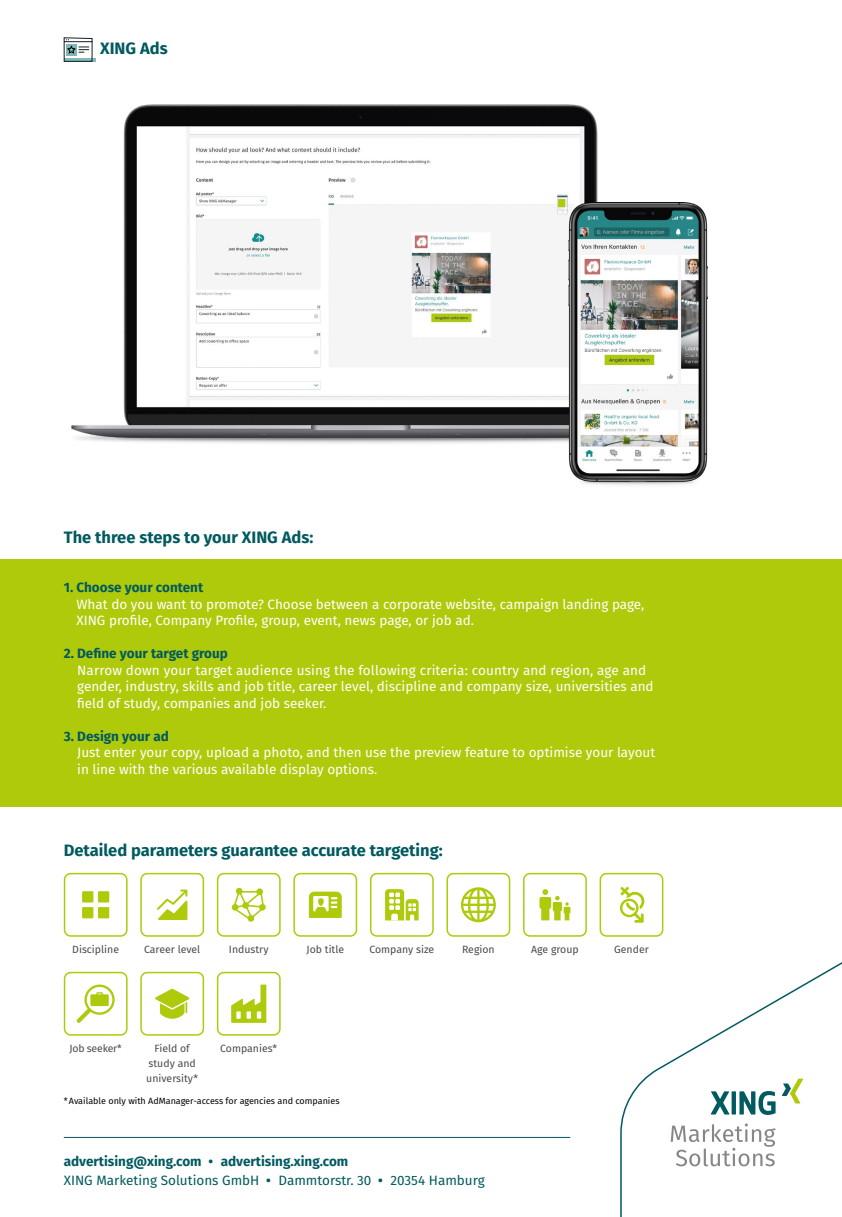
<style>
.page{position:relative;width:842px;height:1217px;background:#fff}
.page>*{position:absolute;margin:0;border:0;box-sizing:border-box;transform-origin:0 0}
.t1{font:700 16.5px "Fira Sans";color:#005a5f}
.t2{font:13.5px/16.5px "Fira Sans";color:#fff}
.t3{font:13.5px/19.5px "Fira Sans";color:#005a5f}
.t4{font:700 13.5px "Fira Sans";color:#005a5f}
.t5{font:10.5px/15px "Fira Sans";color:#4a4a49}
.t6{font:10.5px "Fira Sans";letter-spacing:-.02em;color:#4a4a49}
.t7{font:9px "Fira Sans";color:#000}
.s1{font-weight:700}
</style>
<div class="page">
<div style="left:0;top:559px;width:842px;height:247px;background:#afca0b"></div>
<svg style="left:620px;top:962px;width:222px;height:254px"></svg>
<div style="left:370px;top:872px;width:64px;height:64px;border:2px solid #afca0b;border-radius:6px"></div>
<svg style="left:385px;top:889px;width:34px;height:31px"></svg>
<div style="left:446px;top:872px;width:64px;height:64px;border:2px solid #afca0b;border-radius:6px"></div>
<svg style="left:461px;top:887px;width:35px;height:35px"></svg>
<div style="left:217px;top:872px;width:64px;height:64px;border:2px solid #afca0b;border-radius:6px"></div>
<svg style="left:232px;top:887px;width:34px;height:34px"></svg>
<div style="left:600px;top:872px;width:63px;height:64px;border:2px solid #afca0b;border-radius:6px"></div>
<svg style="left:620px;top:886px;width:24px;height:36px"></svg>
<div style="left:293px;top:872px;width:64px;height:64px;border:2px solid #afca0b;border-radius:6px"></div>
<svg style="left:309px;top:891px;width:33px;height:26px"></svg>
<div style="left:140px;top:872px;width:64px;height:64px;border:2px solid #afca0b;border-radius:6px"></div>
<svg style="left:157px;top:889px;width:30px;height:30px"></svg>
<div style="left:523px;top:872px;width:64px;height:64px;border:2px solid #afca0b;border-radius:6px"></div>
<svg style="left:539px;top:889px;width:31px;height:31px"></svg>
<div style="left:98px;top:906px;width:11px;height:12px;background:#afca0b"></div>
<div style="left:82px;top:906px;width:11px;height:12px;background:#afca0b"></div>
<div style="left:98px;top:891px;width:11px;height:11px;background:#afca0b"></div>
<div style="left:82px;top:891px;width:11px;height:11px;background:#afca0b"></div>
<div style="left:64px;top:872px;width:64px;height:64px;border:2px solid #afca0b;border-radius:6px"></div>
<hr style="left:64px;top:1136px;width:506px;height:1px;background:#005a5f">
<div style="left:217px;top:971px;width:64px;height:64px;border:2px solid #afca0b;border-radius:6px"></div>
<div style="left:140px;top:971px;width:64px;height:64px;border:2px solid #afca0b;border-radius:6px"></div>
<div style="left:64px;top:971px;width:64px;height:64px;border:2px solid #afca0b;border-radius:6px"></div>
<svg style="left:76px;top:984px;width:39px;height:38px"></svg>
<svg style="left:155px;top:988px;width:34px;height:30px"></svg>
<svg style="left:231px;top:984px;width:35px;height:38px"></svg>
<hr style="left:65px;top:58px;width:31px;height:4px;background:#80baba">
<svg style="left:64px;top:37px;width:29px;height:25px"></svg>
<img style="left:71px;top:104px;width:527px;height:340px">
<img style="left:568px;top:202px;width:140px;height:283px">
<p class="t1" style="left:100px;top:35px;width:69px">XING Ads</p>
<p class="t1" style="left:64px;top:523px;width:251px">The three steps to your XING Ads:</p>
<p class="t4" style="left:64px;top:576px;width:141px">1. Choose your content</p>
<p class="t2" style="left:76px;top:595px;width:569px">What do you want to promote? Choose between a corporate website, campaign landing page,<br>XING profile, Company Profile, group, event, news page, or job ad.</p>
<p class="t4" style="left:64px;top:642px;width:166px">2. Define your target group</p>
<p class="t2" style="left:77px;top:661px;width:578px">Narrow down your target audience using the following criteria: country and region, age and gender, industry, skills and job title, career level, discipline and company size, universities and field of study, companies and job seeker.</p>
<p class="t4" style="left:64px;top:724px;width:107px">3. Design your ad</p>
<p class="t2" style="left:77px;top:743px;width:580px">Just enter your copy, upload a photo, and then use the preview feature to optimise your layout in line with the various available display options.</p>
<p class="t1" style="left:64px;top:836px;width:381px">Detailed parameters guarantee accurate targeting:</p>
<p class="t5" style="left:72px;top:941px;width:48px">Discipline</p>
<p class="t5" style="left:144px;top:941px;width:58px">Career level</p>
<p class="t5" style="left:229px;top:941px;width:41px">Industry</p>
<p class="t5" style="left:307px;top:941px;width:39px">Job title</p>
<p class="t5" style="left:369px;top:941px;width:66px">Company size</p>
<p class="t5" style="left:462px;top:941px;width:34px">Region</p>
<p class="t5" style="left:531px;top:941px;width:49px">Age group</p>
<p class="t5" style="left:614px;top:941px;width:36px">Gender</p>
<p class="t6" style="left:69px;top:1039px;width:54px">Job seeker*</p>
<p class="t5" style="left:155px;top:1040px;width:37px">Field of</p>
<p class="t5" style="left:220px;top:1040px;width:58px">Companies*</p>
<p class="t5" style="left:146px;top:1055px;width:53px">study and university*</p>
<p class="t7" style="left:64px;top:1093px;width:277px">*Available only with AdManager-access for agencies and companies</p>
<p class="t3" style="left:64px;top:1150px;width:422px"><span class="s1">advertising@xing.com • advertising.xing.com<br></span>XING Marketing Solutions GmbH <span class="s1">•</span> Dammtorstr. 30 <span class="s1">•</span> 20354 Hamburg</p>
</div>
